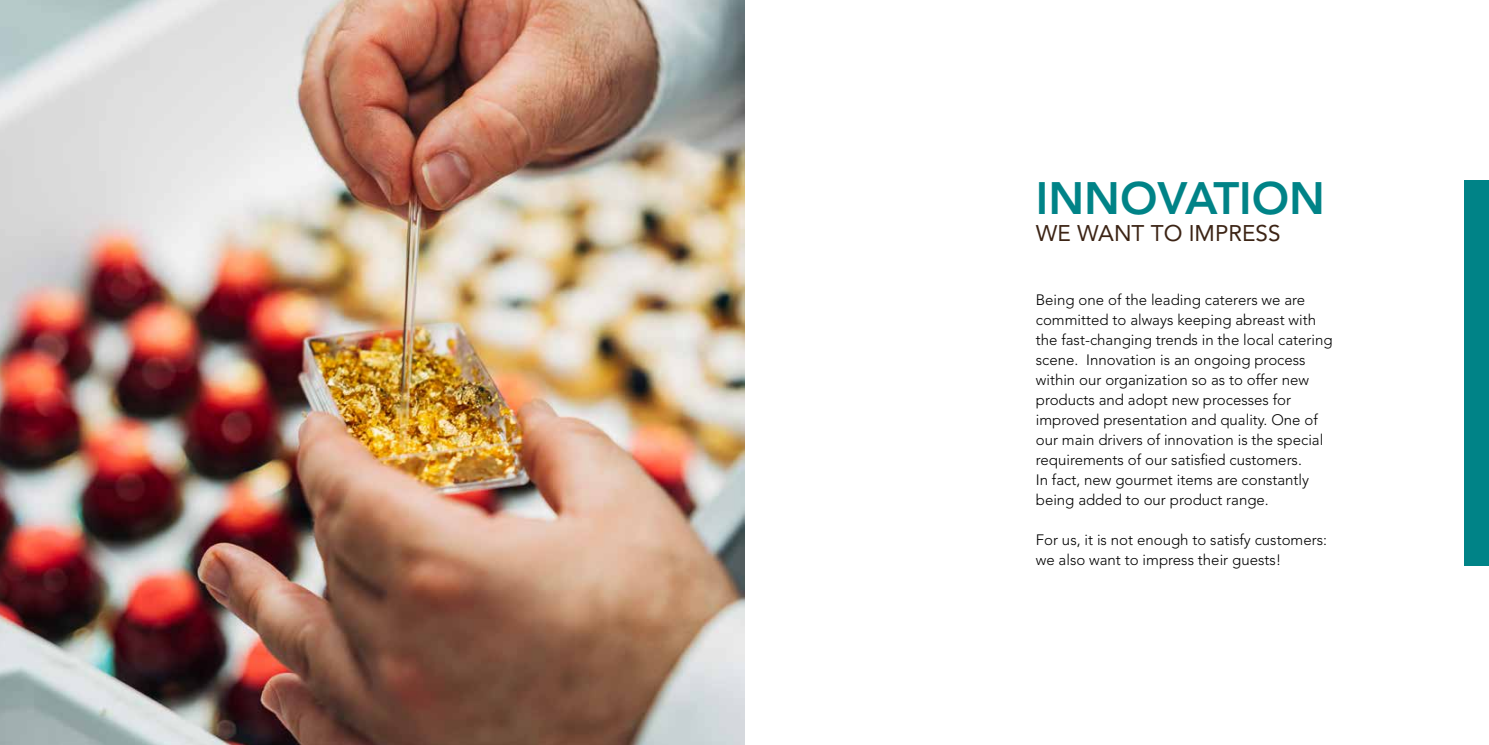
<style>
.page{position:relative;width:1489px;height:745px;background:#fff}
.page>*{position:absolute;margin:0;border:0;box-sizing:border-box;transform-origin:0 0}
.t1{font:800 45px "Avenir LT Std";color:#008387}
.t2{font:22.5px "Avenir LT Std";color:#3c2415}
.t3{font:300 15px/20px "Avenir LT Std";color:#000}
</style>
<div class="page">
<img style="left:0;top:0;width:744px;height:744px">
<div style="left:1464px;top:180px;width:24px;height:384px;background:#008387"></div>
<h1 class="t1" style="left:1035px;top:171px;width:291px">INNOVATION</h1>
<h2 class="t2" style="left:1035px;top:220px;width:246px">WE WANT TO IMPRESS</h2>
<p class="t3" style="left:1035px;top:289px;width:298px">Being one of the leading caterers we are committed to always keeping abreast with the fast-changing trends in the local catering scene. Innovation is an ongoing process within our organization so as to offer new products and adopt new processes for improved presentation and quality. One of our main drivers of innovation is the special requirements of our satisfied customers.<br>In fact, new gourmet items are constantly being added to our product range.</p>
<p class="t3" style="left:1035px;top:529px;width:293px">For us, it is not enough to satisfy customers: we also want to impress their guests!</p>
</div>
